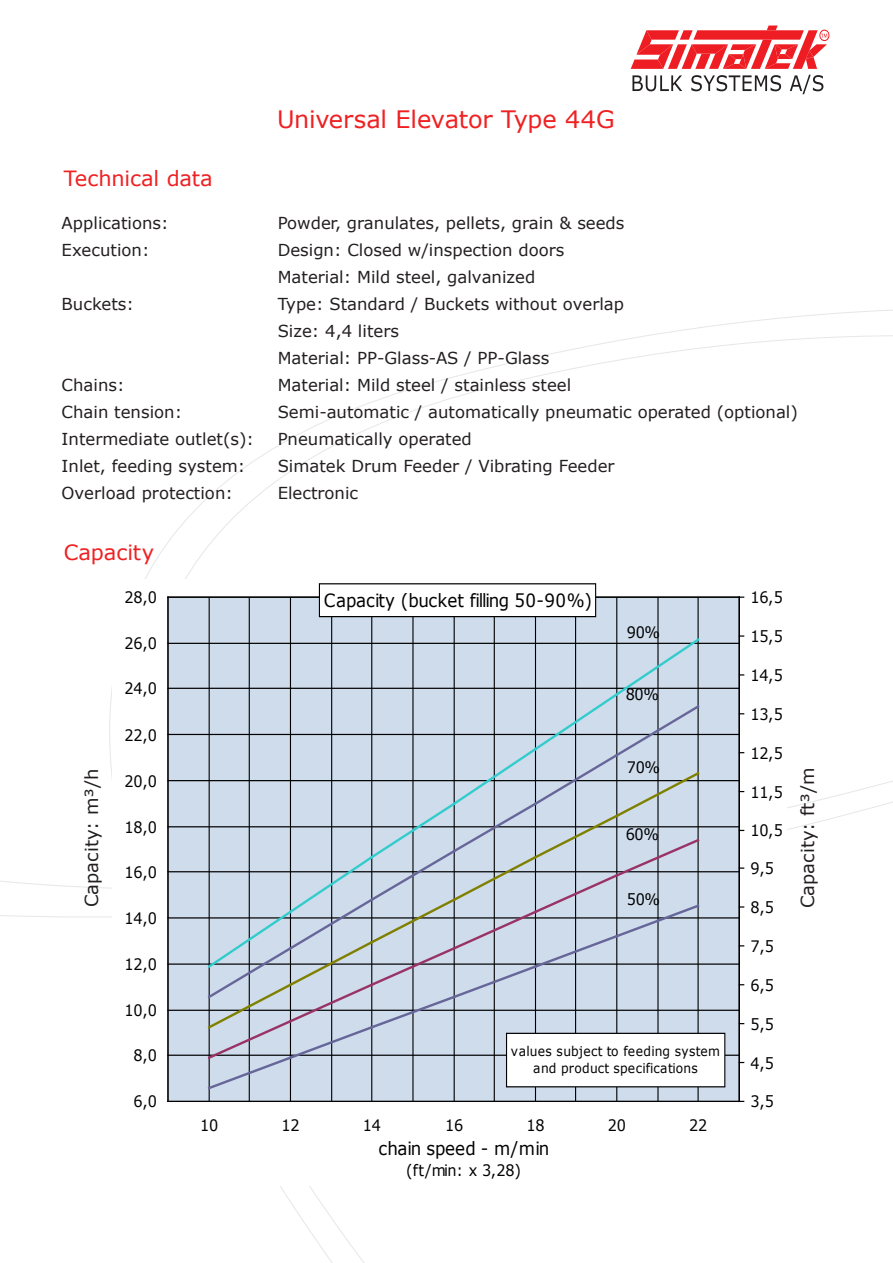
<style>
.page{position:relative;width:893px;height:1263px;background:#fff}
.page>*{position:absolute;margin:0;border:0;box-sizing:border-box;transform-origin:0 0}
.t1{font:24px "Verdana";letter-spacing:-.01em;color:#ee2123}
.t2{font:21px "Verdana";letter-spacing:-.01em;color:#ee2123}
.t3{font:18.15px "Verdana";color:#000;scale:.92 1}
.t4{font:18px "Verdana";color:#231f20}
.t5{font:16.65px "Verdana";color:#000;scale:1.09 1}
.t6{font:16.5px/27px "Verdana";color:#231f20}
.t7{font:15.75px "Verdana";letter-spacing:-.02em;color:#000;scale:.92 1}
.t8{font:13.35px/17px "Verdana";letter-spacing:.02em;color:#000;text-align:center;scale:.92 1}
.t9{font:11.1px "Verdana";color:#000;scale:1.09 1}
</style>
<div class="page">
<div style="left:820px;top:30px;width:9px;height:11px;border:1px solid #ee1d23;border-radius:50%"></div>
<svg style="left:631px;top:26px;width:196px;height:43px"></svg>
<svg style="left:632px;top:75px;width:50px;height:16px"></svg>
<svg style="left:691px;top:75px;width:90px;height:16px"></svg>
<svg style="left:790px;top:75px;width:33px;height:19px"></svg>
<svg style="left:167px;top:583px;width:578px;height:520px;background:#c1cddc"></svg>
<div style="left:506px;top:1033px;width:219px;height:54px;background:#fff"></div>
<div style="left:506px;top:1033px;width:219px;height:54px;border:1px solid #000"></div>
<p class="t2" style="left:64px;top:164px;width:151px">Technical data</p>
<p class="t6" style="left:62px;top:209px;width:108px">Applications:</p>
<p class="t6" style="left:62px;top:236px;width:89px">Execution:</p>
<p class="t6" style="left:62px;top:290px;width:74px">Buckets:</p>
<p class="t6" style="left:62px;top:371px;width:64px">Chains:</p>
<p class="t6" style="left:62px;top:398px;width:122px">Chain tension:</p>
<p class="t1" style="left:277px;top:102px;width:339px">Universal Elevator Type 44G</p>
<p class="t6" style="left:278px;top:209px;width:522px">Powder, granulates, pellets, grain &amp; seeds<br>Design: Closed w/inspection doors<br>Material: Mild steel, galvanized<br>Type: Standard / Buckets without overlap<br>Size: 4,4 liters<br>Material: PP-Glass-AS / PP-Glass<br>Material: Mild steel / stainless steel<br>Semi-automatic / automatically pneumatic operated (optional)</p>
<p class="t6" style="left:62px;top:425px;width:194px">Intermediate outlet(s):</p>
<p class="t6" style="left:278px;top:425px;width:196px">Pneumatically operated</p>
<p class="t6" style="left:62px;top:452px;width:185px">Inlet, feeding system:</p>
<p class="t6" style="left:278px;top:452px;width:338px">Simatek Drum Feeder / Vibrating Feeder</p>
<p class="t6" style="left:62px;top:479px;width:173px">Overload protection:</p>
<p class="t6" style="left:278px;top:479px;width:82px">Electronic</p>
<p class="t2" style="left:64px;top:537px;width:92px">Capacity</p>
<p class="t7" style="left:125px;top:587px;width:37px">28,0</p>
<p class="t7" style="left:125px;top:633px;width:37px">26,0</p>
<p class="t7" style="left:125px;top:678px;width:37px">24,0</p>
<p class="t7" style="left:125px;top:724px;width:37px">22,0</p>
<p class="t3" style="left:324px;top:588px;width:293px">Capacity (bucket filling 50-90%)</p>
<p class="t7" style="left:627px;top:622px;width:38px">90%</p>
<p class="t7" style="left:626px;top:684px;width:38px">80%</p>
<p class="t7" style="left:750px;top:587px;width:37px">16,5</p>
<p class="t7" style="left:750px;top:625px;width:37px">15,5</p>
<p class="t7" style="left:750px;top:664px;width:37px">14,5</p>
<p class="t7" style="left:750px;top:703px;width:37px">13,5</p>
<p class="t7" style="left:750px;top:742px;width:37px">12,5</p>
<p class="t7" style="left:627px;top:757px;width:38px">70%</p>
<p class="t4" style="left:79px;top:907px;width:140px;rotate:-90deg">Capacity: m³/h</p>
<p class="t4" style="left:795px;top:908px;width:142px;rotate:-90deg">Capacity: ft³/m</p>
<p class="t7" style="left:125px;top:770px;width:37px">20,0</p>
<p class="t5" style="left:85px;top:919px;width:126px;rotate:-90deg">Capacity: m/h</p>
<p class="t7" style="left:750px;top:781px;width:37px">11,5</p>
<p class="t5" style="left:789px;top:811px;width:26px;rotate:-90deg">/m</p>
<p class="t9" style="left:82px;top:812px;width:9px;rotate:-90deg">3</p>
<p class="t5" style="left:789px;top:926px;width:111px;rotate:-90deg">Capacity: ft</p>
<p class="t7" style="left:125px;top:816px;width:37px">18,0</p>
<p class="t7" style="left:750px;top:820px;width:37px">10,5</p>
<p class="t7" style="left:626px;top:824px;width:38px">60%</p>
<p class="t7" style="left:750px;top:857px;width:27px">9,5</p>
<p class="t7" style="left:125px;top:861px;width:37px">16,0</p>
<p class="t7" style="left:627px;top:888px;width:38px">50%</p>
<p class="t7" style="left:750px;top:896px;width:27px">8,5</p>
<p class="t7" style="left:125px;top:907px;width:37px">14,0</p>
<p class="t7" style="left:125px;top:954px;width:37px">12,0</p>
<p class="t7" style="left:125px;top:1000px;width:37px">10,0</p>
<p class="t7" style="left:133px;top:1045px;width:27px">8,0</p>
<p class="t7" style="left:133px;top:1091px;width:27px">6,0</p>
<p class="t8" style="left:511px;top:1043px;width:229px">values subject to feeding system and product specifications</p>
<p class="t7" style="left:200px;top:1114px;width:21px">10</p>
<p class="t7" style="left:282px;top:1114px;width:21px">12</p>
<p class="t7" style="left:363px;top:1114px;width:21px">14</p>
<p class="t7" style="left:445px;top:1114px;width:21px">16</p>
<p class="t7" style="left:527px;top:1114px;width:21px">18</p>
<p class="t7" style="left:608px;top:1114px;width:21px">20</p>
<p class="t7" style="left:689px;top:1114px;width:21px">22</p>
<p class="t3" style="left:378px;top:1136px;width:187px">chain speed - m/min</p>
<p class="t7" style="left:406px;top:1159px;width:126px">(ft/min: x 3,28)</p>
<p class="t7" style="left:750px;top:935px;width:27px">7,5</p>
<p class="t7" style="left:750px;top:974px;width:27px">6,5</p>
<p class="t7" style="left:750px;top:1013px;width:27px">5,5</p>
<p class="t7" style="left:750px;top:1052px;width:27px">4,5</p>
<p class="t7" style="left:750px;top:1091px;width:27px">3,5</p>
</div>
